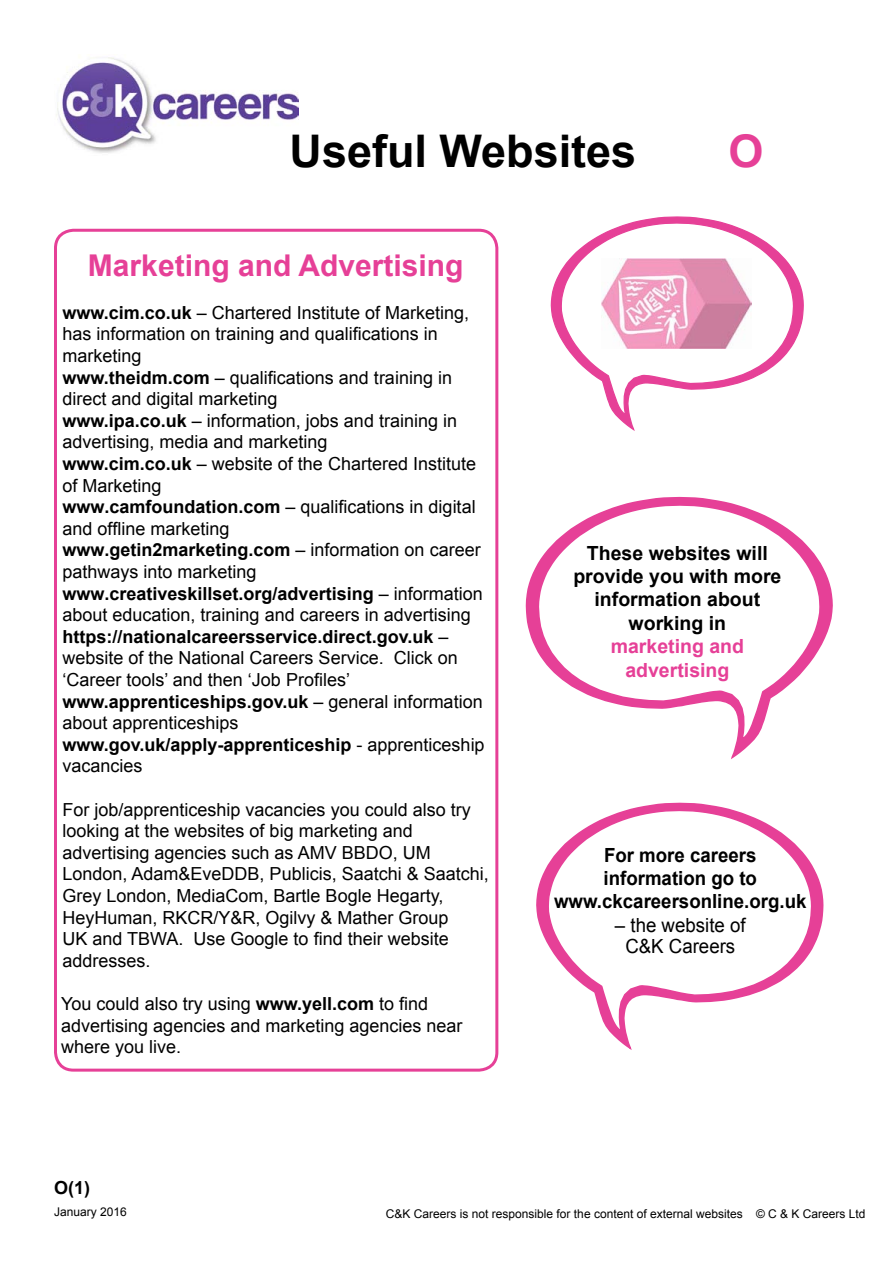
<style>
.page{position:relative;width:893px;height:1263px;background:#fff}
.page>*{position:absolute;margin:0;border:0;box-sizing:border-box;transform-origin:0 0}
.t1{font:700 45px "Arial";color:#000}
.t2{font:700 45px "Arial";color:#e64097}
.t3{font:700 30px "Arial";color:#e64097}
.t4{font:700 19.5px/23.4px "Arial";color:#000;text-align:center}
.t5{font:700 19.5px/23.4px "Arial";color:#000;text-align:center;scale:.96 1}
.t6{font:700 19.5px/23.4px "Arial";color:#e64097;text-align:center}
.t7{font:19.5px/21px "Arial";color:#000;text-align:center;scale:.96 1}
.t8{font:18px/21.6px "Arial";color:#000}
.t9{font:700 18px "Arial";color:#000}
.t10{font:12px "Arial";color:#000}
.s1{font-weight:700}
</style>
<div class="page">
<img style="left:56px;top:57px;width:242px;height:96px">
<div style="left:54px;top:229px;width:444px;height:842px;border:3px solid #e64097;border-radius:18px"></div>
<svg style="left:550px;top:216px;width:254px;height:215px"></svg>
<svg style="left:560px;top:222px;width:235px;height:193px"></svg>
<svg style="left:525px;top:496px;width:308px;height:263px"></svg>
<svg style="left:537px;top:503px;width:284px;height:237px"></svg>
<svg style="left:536px;top:802px;width:288px;height:248px"></svg>
<svg style="left:547px;top:809px;width:266px;height:223px"></svg>
<img style="left:601px;top:258px;width:150px;height:91px">
<h1 class="t1" style="left:290px;top:121px;width:348px">Useful Websites</h1>
<h1 class="t2" style="left:729px;top:121px;width:37px">O</h1>
<h2 class="t3" style="left:88px;top:245px;width:377px">Marketing and Advertising</h2>
<p class="t8" style="left:63px;top:302px;width:424px"><span class="s1">www.cim.co.uk</span> – Chartered Institute of Marketing, has information on training and qualifications in marketing<br><span class="s1">www.theidm.com</span> – qualifications and training in direct and digital marketing<br><span class="s1">www.ipa.co.uk</span> – information, jobs and training in advertising, media and marketing<br><span class="s1">www.cim.co.uk</span> – website of the Chartered Institute of Marketing<br><span class="s1">www.camfoundation.com</span> – qualifications in digital and offline marketing<br><span class="s1">www.getin2marketing.com</span> – information on career pathways into marketing <span class="s1">www.creativeskillset.org/advertising</span> – information about education, training and careers in advertising <span class="s1">https://nationalcareersservice.direct.gov.uk</span> – website of the National Careers Service. Click on ‘Career tools’ and then ‘Job Profiles’ <span class="s1">www.apprenticeships.gov.uk</span> – general information about apprenticeships <span class="s1">www.gov.uk/apply-apprenticeship</span> - apprenticeship vacancies</p>
<p class="t8" style="left:63px;top:799px;width:428px">For job/apprenticeship vacancies you could also try looking at the websites of big marketing and advertising agencies such as AMV BBDO, UM London, Adam&amp;EveDDB, Publicis, Saatchi &amp; Saatchi, Grey London, MediaCom, Bartle Bogle Hegarty, HeyHuman, RKCR/Y&amp;R, Ogilvy &amp; Mather Group<br>UK and TBWA. Use Google to find their website addresses.</p>
<p class="t8" style="left:61px;top:993px;width:403px">You could also try using <span class="s1">www.yell.com</span> to find advertising agencies and marketing agencies near where you live.</p>
<p class="t9" style="left:54px;top:1176px;width:37px">O(1)</p>
<p class="t4" style="left:573px;top:541px;width:210px">These websites will provide you with more information about working in</p>
<p class="t6" style="left:611px;top:635px;width:135px">marketing and advertising</p>
<p class="t5" style="left:554px;top:843px;width:264px">For more careers information go to www.ckcareersonline.org.uk</p>
<p class="t7" style="left:615px;top:914px;width:138px">– the website of<br>C&amp;K Careers</p>
<p class="t10" style="left:54px;top:1204px;width:74px">January 2016</p>
<p class="t10" style="left:386px;top:1206px;width:481px">C&amp;K Careers is not responsible for the content of external websites © C &amp; K Careers Ltd</p>
</div>
